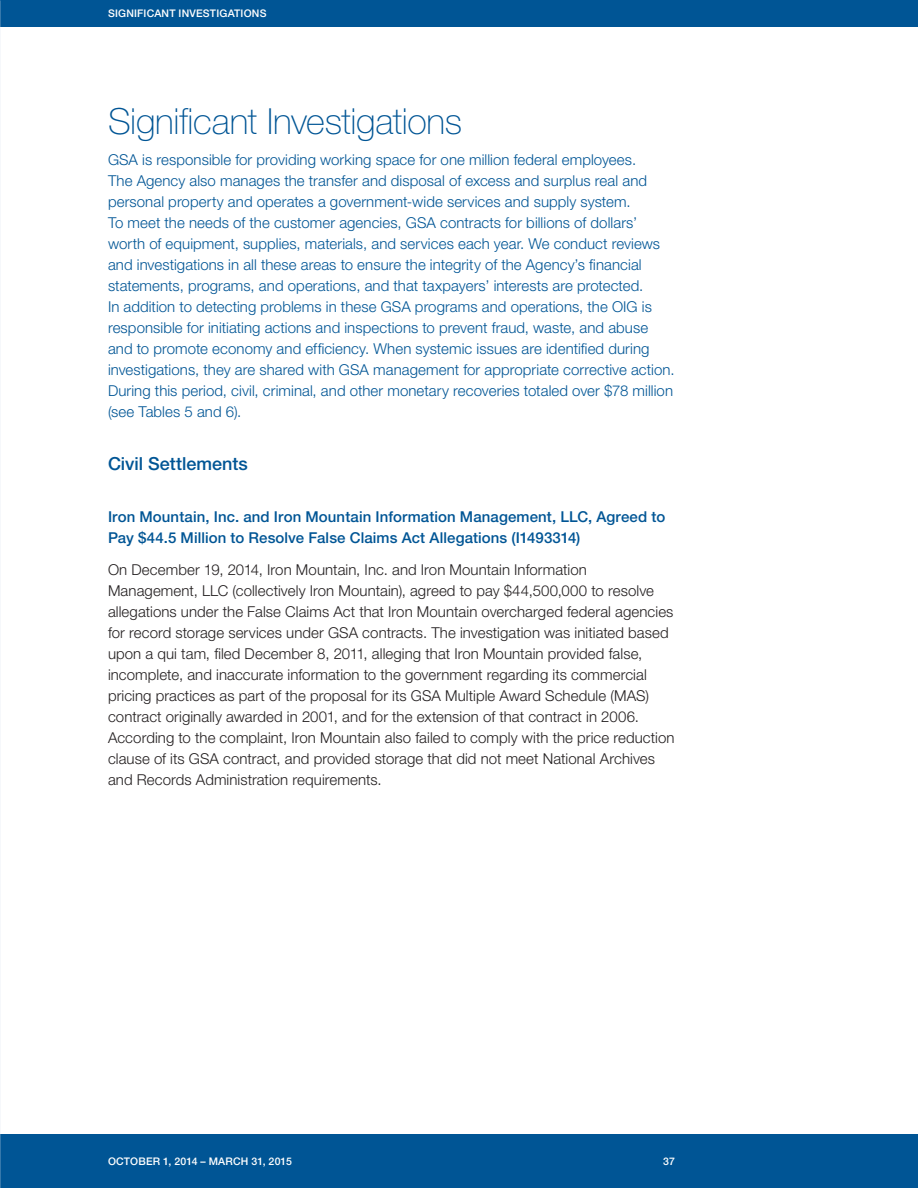
<style>
.page{position:relative;width:918px;height:1188px;background:#fff}
.page>*{position:absolute;margin:0;border:0;box-sizing:border-box;transform-origin:0 0}
._1_subhead{font:100 36px "Helvetica Neue LT Std";letter-spacing:-.01em;color:#005595}
._2_subhead{font:500 18px "Helvetica Neue LT Std";color:#005595}
._3_text{font:300 15px/21px "Helvetica Neue LT Std";letter-spacing:.005em;color:#005595}
._3_text-2{font:300 15px/21px "Helvetica Neue LT Std";letter-spacing:.005em;color:#231f20}
.Report_headline{font:500 15px/21px "Helvetica Neue LT Std";letter-spacing:.005em;color:#005595}
.t1{font:500 10.5px "Helvetica Neue LT Std";letter-spacing:.02em;color:#fff}
</style>
<div class="page">
<div style="left:0;top:0;width:918px;height:27px;background:#005595"></div>
<div style="left:0;top:1134px;width:918px;height:54px;background:#005595"></div>
<p class="t1" style="left:108px;top:7px;width:160px">SIGNIFICANT INVESTIGATIONS</p>
<p class="_1_subhead" style="left:108px;top:100px;width:356px">Significant Investigations</p>
<p class="_3_text" style="left:108px;top:149px;width:568px">GSA is responsible for providing working space for one million federal employees.<br>The Agency also manages the transfer and disposal of excess and surplus real and personal property and operates a government-wide services and supply system.<br>To meet the needs of the customer agencies, GSA contracts for billions of dollars’ worth of equipment, supplies, materials, and services each year. We conduct reviews and investigations in all these areas to ensure the integrity of the Agency’s financial statements, programs, and operations, and that taxpayers’ interests are protected.<br>In addition to detecting problems in these GSA programs and operations, the OIG is responsible for initiating actions and inspections to prevent fraud, waste, and abuse and to promote economy and efficiency. When systemic issues are identified during investigations, they are shared with GSA management for appropriate corrective action.<br>During this period, civil, criminal, and other monetary recoveries totaled over $78 million (see Tables 5 and 6).</p>
<p class="_2_subhead" style="left:108px;top:453px;width:141px">Civil Settlements</p>
<p class="Report_headline" style="left:108px;top:506px;width:559px">Iron Mountain, Inc. and Iron Mountain Information Management, LLC, Agreed to<br>Pay $44.5 Million to Resolve False Claims Act Allegations (I1493314)</p>
<p class="_3_text-2" style="left:108px;top:559px;width:568px">On December 19, 2014, Iron Mountain, Inc. and Iron Mountain Information Management, LLC (collectively Iron Mountain), agreed to pay $44,500,000 to resolve allegations under the False Claims Act that Iron Mountain overcharged federal agencies for record storage services under GSA contracts. The investigation was initiated based upon a qui tam, filed December 8, 2011, alleging that Iron Mountain provided false, incomplete, and inaccurate information to the government regarding its commercial pricing practices as part of the proposal for its GSA Multiple Award Schedule (MAS) contract originally awarded in 2001, and for the extension of that contract in 2006.<br>According to the complaint, Iron Mountain also failed to comply with the price reduction clause of its GSA contract, and provided storage that did not meet National Archives and Records Administration requirements.</p>
<p class="t1" style="left:108px;top:1155px;width:185px">Octo ber 1, 2014 – March 31, 2015</p>
<p class="t1" style="left:663px;top:1155px;width:13px">37</p>
</div>
